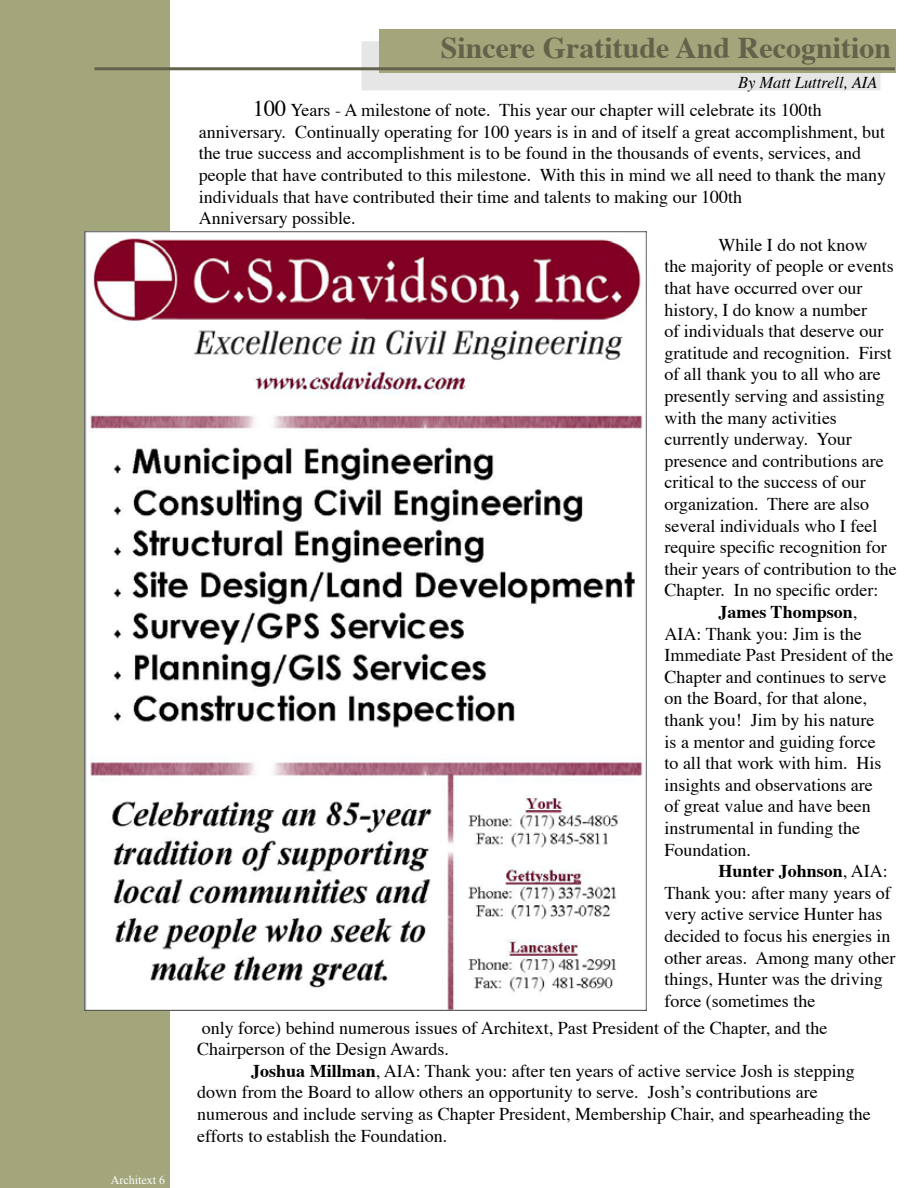
<style>
.page{position:relative;width:918px;height:1188px;background:#fff}
.page>*{position:absolute;margin:0;border:0;box-sizing:border-box;transform-origin:0 0}
.t1{font:700 30px "Times";color:#63624a}
.t2{font:18px/21.6px "Times";color:#000}
.t3{font:700 18px "Times";color:#000}
.t4{font:italic 16.5px "Times";color:#000}
.t5{font:12px "Times New Roman";color:#fff}
.s1{font-size:22.5px}
.s2{font-weight:400}
.s3{font-weight:700}
</style>
<div class="page">
<div style="left:0;top:0;width:170px;height:1188px;background:#a3a67b"></div>
<div style="left:360px;top:40px;width:522px;height:52px;background:#e6e6e6;border:2px solid #fff"></div>
<div style="left:379px;top:29px;width:517px;height:44px;background:#a3a67b"></div>
<hr style="left:94px;top:67px;width:801px;height:3px;background:#63624a">
<img style="left:85px;top:231px;width:562px;height:780px">
<p class="t5" style="left:111px;top:1173px;width:56px">Architext 6</p>
<h1 class="t1" style="left:441px;top:19px;width:452px">Sincere Gratitude And Recognition</h1>
<p class="t4" style="left:738px;top:67px;width:141px">By Matt Luttrell, AIA</p>
<p class="t2" style="left:199px;top:98px;width:689px;text-indent:54px"><span class="s1">100</span> Years - A milestone of note. This year our chapter will celebrate its 100th anniversary. Continually operating for 100 years is in and of itself a great accomplishment, but the true success and accomplishment is to be found in the thousands of events, services, and people that have contributed to this milestone. With this in mind we all need to thank the many individuals that have contributed their time and talents to making our 100th<br>Anniversary possible.</p>
<p class="t2" style="left:718px;top:233px;width:150px">While I do not know</p>
<p class="t2" style="left:664px;top:254px;width:231px">the majority of people or events</p>
<p class="t2" style="left:664px;top:276px;width:199px">that have occurred over our</p>
<p class="t2" style="left:664px;top:297px;width:204px">history, I do know a number</p>
<p class="t2" style="left:664px;top:319px;width:220px">of individuals that deserve our</p>
<p class="t2" style="left:664px;top:341px;width:229px">gratitude and recognition. First</p>
<p class="t2" style="left:664px;top:362px;width:218px">of all thank you to all who are</p>
<p class="t2" style="left:664px;top:384px;width:222px">presently serving and assisting</p>
<p class="t2" style="left:664px;top:405px;width:174px">with the many activities</p>
<p class="t2" style="left:664px;top:427px;width:189px">currently underway. Your</p>
<p class="t2" style="left:664px;top:449px;width:221px">presence and contributions are</p>
<p class="t2" style="left:664px;top:470px;width:203px">critical to the success of our</p>
<p class="t2" style="left:664px;top:492px;width:206px">organization. There are also</p>
<p class="t2" style="left:664px;top:513px;width:214px">several individuals who I feel</p>
<p class="t2" style="left:664px;top:535px;width:224px">require specific recognition for</p>
<p class="t2" style="left:664px;top:557px;width:234px">their years of contribution to the</p>
<p class="t2" style="left:664px;top:578px;width:215px">Chapter. In no specific order:</p>
<p class="t3" style="left:718px;top:595px;width:140px">James Thompson<span class="s2">,</span></p>
<p class="t2" style="left:664px;top:621px;width:199px">AIA: Thank you: Jim is the</p>
<p class="t2" style="left:664px;top:643px;width:230px">Immediate Past President of the</p>
<p class="t2" style="left:664px;top:665px;width:223px">Chapter and continues to serve</p>
<p class="t2" style="left:664px;top:686px;width:204px">on the Board, for that alone,</p>
<p class="t2" style="left:664px;top:708px;width:211px">thank you! Jim by his nature</p>
<p class="t2" style="left:664px;top:729px;width:213px">is a mentor and guiding force</p>
<p class="t2" style="left:664px;top:751px;width:219px">to all that work with him. His</p>
<p class="t2" style="left:664px;top:773px;width:210px">insights and observations are</p>
<p class="t2" style="left:664px;top:794px;width:208px">of great value and have been</p>
<p class="t2" style="left:664px;top:816px;width:197px">instrumental in funding the</p>
<p class="t2" style="left:664px;top:837px;width:88px">Foundation.</p>
<p class="t3" style="left:718px;top:854px;width:171px">Hunter Johnson<span class="s2">, AIA:</span></p>
<p class="t2" style="left:664px;top:881px;width:228px">Thank you: after many years of</p>
<p class="t2" style="left:664px;top:902px;width:219px">very active service Hunter has</p>
<p class="t2" style="left:664px;top:924px;width:228px">decided to focus his energies in</p>
<p class="t2" style="left:664px;top:945px;width:232px">other areas. Among many other</p>
<p class="t2" style="left:664px;top:967px;width:220px">things, Hunter was the driving</p>
<p class="t2" style="left:664px;top:989px;width:152px">force (sometimes the</p>
<p class="t2" style="left:197px;top:1015px;width:632px">only force) behind numerous issues of Architext, Past President of the Chapter, and the<br>Chairperson of the Design Awards.</p>
<p class="t2" style="left:197px;top:1058px;width:675px;text-indent:54px"><span class="s3">Joshua Millman</span>, AIA: Thank you: after ten years of active service Josh is stepping down from the Board to allow others an opportunity to serve. Josh’s contributions are numerous and include serving as Chapter President, Membership Chair, and spearheading the efforts to establish the Foundation.</p>
</div>
